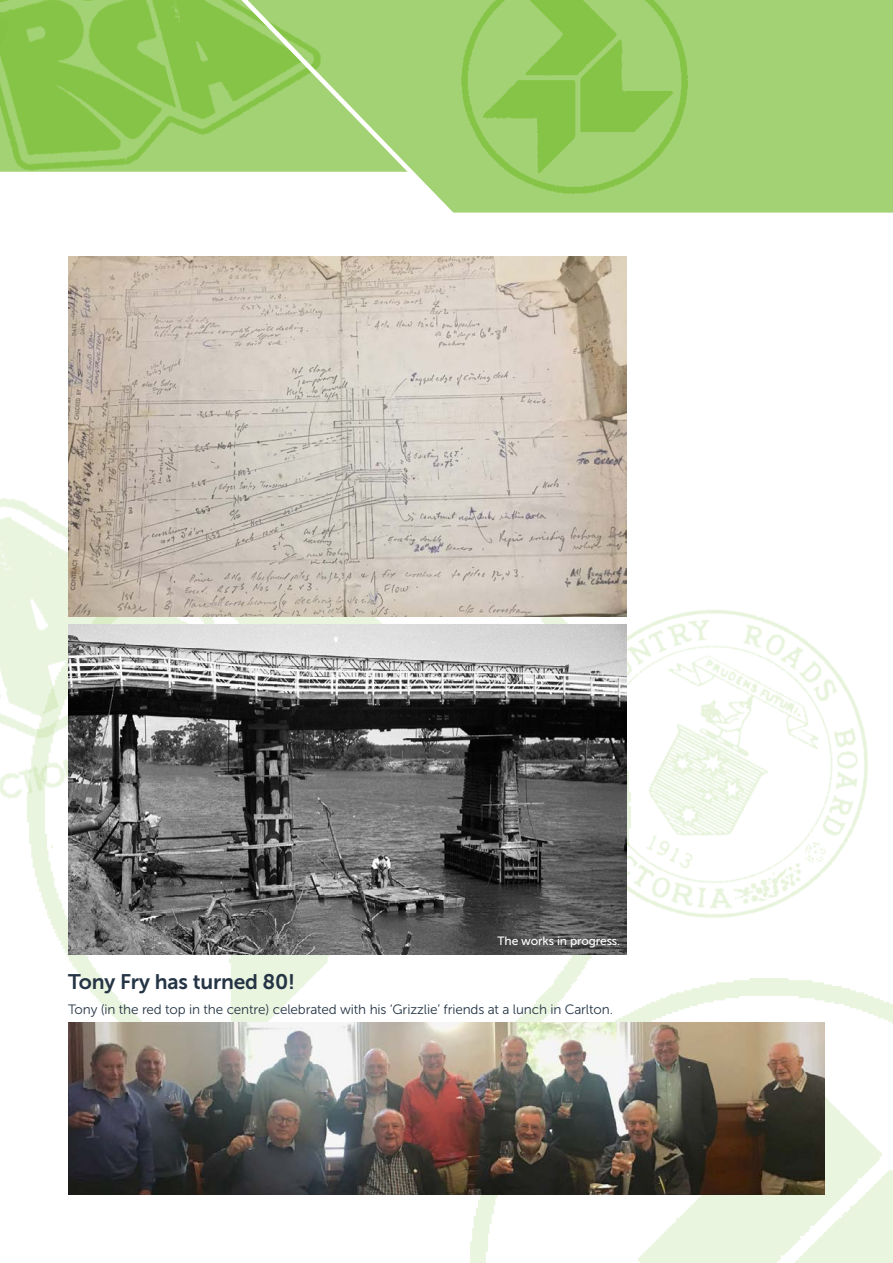
<style>
.page{position:relative;width:893px;height:1263px;background:#fff}
.page>*{position:absolute;margin:0;border:0;box-sizing:border-box;transform-origin:0 0}
.t1{font:21px "Museo Sans 700";letter-spacing:-.01em;color:#243444}
.t2{font:13.5px "Museo Sans 300";letter-spacing:-.01em;color:#243444}
.t3{font:12px "Museo Sans 500";letter-spacing:-.01em;color:#fff}
</style>
<div class="page">
<svg style="left:10px;top:0;width:883px;height:213px;background:#9bce68"></svg>
<img style="left:0;top:0;width:10px;height:172px">
<svg style="left:193px;top:0;width:267px;height:213px"></svg>
<img style="left:382px;top:0;width:371px;height:210px">
<div style="left:0;top:172px;width:146px;height:40px;background:#fff"></div>
<img style="left:470px;top:997px;width:423px;height:266px">
<img style="left:35px;top:491px;width:633px;height:531px">
<img style="left:480px;top:528px;width:394px;height:469px">
<img style="left:0;top:491px;width:302px;height:384px">
<img style="left:68px;top:257px;width:558px;height:360px">
<img style="left:68px;top:624px;width:558px;height:330px">
<img style="left:68px;top:1022px;width:757px;height:173px">
<p class="t3" style="left:498px;top:934px;width:124px">The works in progress.</p>
<h1 class="t1" style="left:68px;top:969px;width:229px">Tony Fry has turned 80!</h1>
<p class="t2" style="left:68px;top:1002px;width:546px">Tony (in the red top in the centre) celebrated with his ‘Grizzlie’ friends at a lunch in Carlton.</p>
</div>
